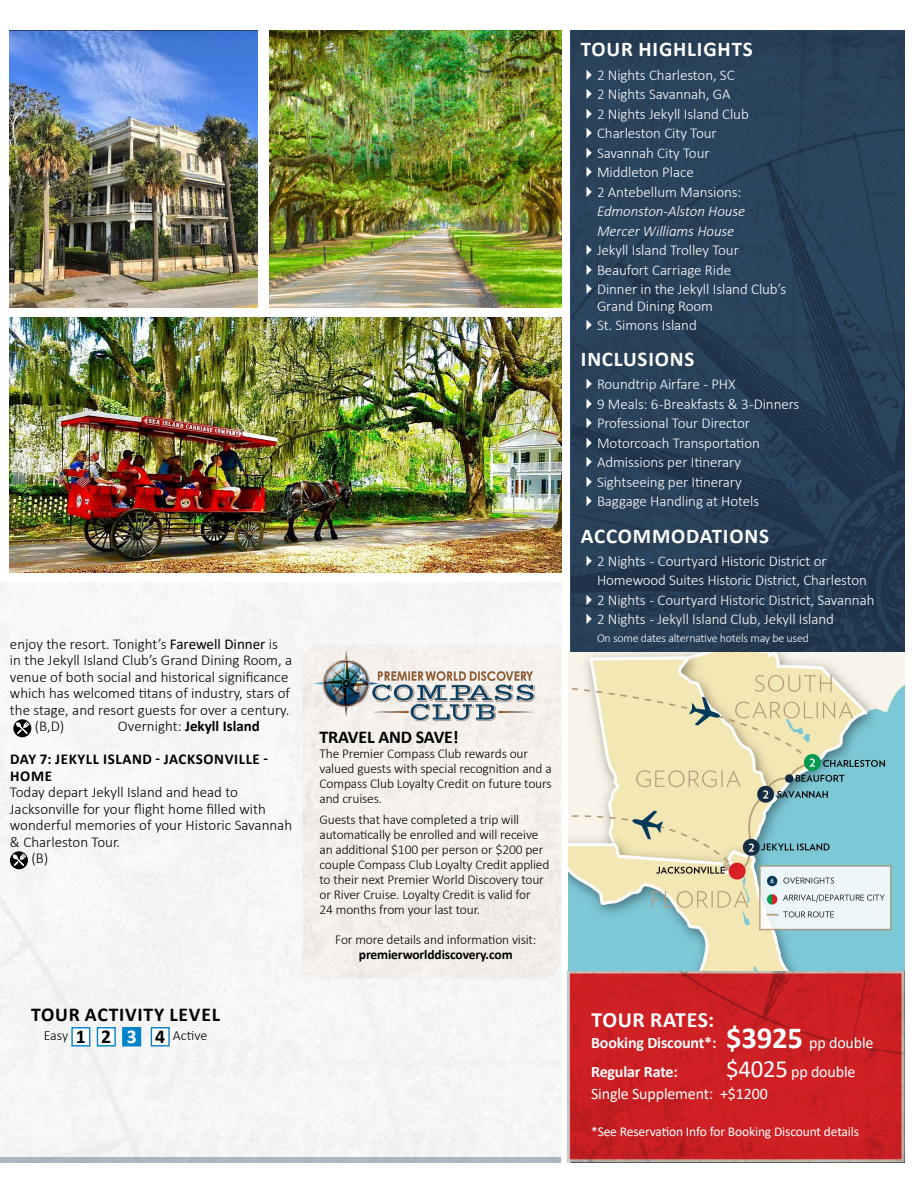
<style>
.page{position:relative;width:918px;height:1188px;background:#fff}
.page>*{position:absolute;margin:0;border:0;box-sizing:border-box;transform-origin:0 0}
.t1{font:700 21.75px "Calibri";letter-spacing:.03em;color:#fff}
.t2{font:700 21px "Calibri";letter-spacing:.04em;color:#fff}
.t3{font:700 19.65px "Calibri";letter-spacing:.04em;color:#000}
.t4{font:700 18px "Calibri";letter-spacing:-.01em;color:#000}
.t5{font:700 16.05px/29.1px "Calibri";letter-spacing:-.01em;color:#fff}
.t6{font:16.05px/21.8px "Calibri";letter-spacing:-.01em;color:#fff}
.t7{font:300 15px/19.5px "Calibri";letter-spacing:-.005em;color:#fff}
.t8{font:300 15px "Calibri";color:#000}
.t9{font:italic 300 15px/19.5px "Calibri";letter-spacing:-.005em;color:#fff}
.t10{font:700 15px/16.5px "Calibri";letter-spacing:.04em;color:#000}
.t11{font:700 15px "Calibri";color:#000}
.t12{font:300 14.1px "Calibri";letter-spacing:-.005em;color:#000}
.t13{font:300 13.5px/15px "Calibri";letter-spacing:-.01em;color:#000}
.t14{font:13.5px "Calibri";letter-spacing:-.01em;color:#fff}
.t15{font:700 13.5px "Calibri";letter-spacing:-.01em;color:#000}
.t16{font:300 12px "Calibri";letter-spacing:-.02em;color:#fff}
.s1{font-weight:400}
.s2{font-weight:300}
.s3{font-weight:700;font-size:19.65px}
.s4{font-weight:700;font-size:19.65px;color:#fff}
.s5{font-size:30.75px}
.s6{font-size:24.75px}
</style>
<div class="page">
<div style="left:0;top:582px;width:562px;height:580px;background:#f6f6f6"></div>
<img style="left:571px;top:30px;width:333px;height:1132px">
<img style="left:569px;top:653px;width:335px;height:317px">
<div style="left:72px;top:1028px;width:18px;height:18px;background:#fff"></div>
<div style="left:71px;top:1027px;width:19px;height:20px;border:1px solid #0083ca"></div>
<div style="left:97px;top:1028px;width:18px;height:18px;background:#fff"></div>
<div style="left:97px;top:1027px;width:19px;height:20px;border:1px solid #0083ca"></div>
<div style="left:123px;top:1028px;width:18px;height:18px;background:#0083ca"></div>
<div style="left:122px;top:1027px;width:19px;height:20px;border:1px solid #0083ca"></div>
<div style="left:151px;top:1028px;width:18px;height:18px;background:#fff"></div>
<div style="left:151px;top:1027px;width:19px;height:20px;border:1px solid #0c7ec0"></div>
<div style="left:0;top:1157px;width:561px;height:5px;background:#abb7c3"></div>
<div style="left:303px;top:644px;width:258px;height:335px;background:#f3efea"></div>
<img style="left:307px;top:646px;width:237px;height:80px">
<img style="left:269px;top:30px;width:293px;height:277px">
<img style="left:10px;top:30px;width:248px;height:277px">
<img style="left:10px;top:318px;width:552px;height:255px">
<svg style="left:13px;top:719px;width:18px;height:18px"></svg>
<svg style="left:16px;top:722px;width:13px;height:12px"></svg>
<svg style="left:10px;top:851px;width:18px;height:18px"></svg>
<svg style="left:13px;top:854px;width:13px;height:12px"></svg>
<svg style="left:587px;top:69px;width:5px;height:11px"></svg>
<svg style="left:587px;top:89px;width:5px;height:10px"></svg>
<svg style="left:587px;top:108px;width:5px;height:11px"></svg>
<svg style="left:587px;top:128px;width:5px;height:10px"></svg>
<svg style="left:587px;top:147px;width:5px;height:11px"></svg>
<svg style="left:587px;top:167px;width:5px;height:10px"></svg>
<svg style="left:587px;top:186px;width:5px;height:11px"></svg>
<svg style="left:587px;top:245px;width:5px;height:10px"></svg>
<svg style="left:587px;top:264px;width:5px;height:11px"></svg>
<svg style="left:587px;top:284px;width:5px;height:10px"></svg>
<svg style="left:587px;top:320px;width:5px;height:10px"></svg>
<svg style="left:587px;top:379px;width:5px;height:10px"></svg>
<svg style="left:587px;top:398px;width:5px;height:11px"></svg>
<svg style="left:587px;top:418px;width:5px;height:10px"></svg>
<svg style="left:587px;top:437px;width:5px;height:11px"></svg>
<svg style="left:587px;top:457px;width:5px;height:10px"></svg>
<svg style="left:587px;top:476px;width:5px;height:11px"></svg>
<svg style="left:587px;top:496px;width:5px;height:10px"></svg>
<svg style="left:587px;top:555px;width:5px;height:11px"></svg>
<svg style="left:587px;top:594px;width:5px;height:11px"></svg>
<svg style="left:587px;top:614px;width:5px;height:10px"></svg>
<p class="t8" style="left:10px;top:635px;width:270px">enjoy the resort. Tonight’s <span class="s1">Farewell Dinner</span> is</p>
<p class="t8" style="left:10px;top:651px;width:284px">in the Jekyll Island Club’s Grand Dining Room, a</p>
<p class="t8" style="left:10px;top:668px;width:280px">venue of both social and historical significance</p>
<p class="t8" style="left:10px;top:684px;width:282px">which has welcomed titans of industry, stars of</p>
<p class="t8" style="left:10px;top:701px;width:281px">the stage, and resort guests for over a century.</p>
<p class="t8" style="left:35px;top:717px;width:31px">(B,D)</p>
<p class="t11" style="left:118px;top:716px;width:143px"><span class="s2">Overnight:</span> Jekyll Island</p>
<p class="t10" style="left:10px;top:751px;width:259px">DAY 7: JEKYLL ISLAND - JACKSONVILLE -<br>HOME</p>
<p class="t8" style="left:10px;top:783px;width:230px">Today depart Jekyll Island and head to</p>
<p class="t8" style="left:10px;top:800px;width:258px">Jacksonville for your flight home filled with</p>
<p class="t8" style="left:10px;top:816px;width:284px">wonderful memories of your Historic Savannah</p>
<p class="t8" style="left:10px;top:833px;width:112px">&amp; Charleston Tour.</p>
<p class="t8" style="left:31px;top:849px;width:18px">(B)</p>
<h3 class="t3" style="left:31px;top:1000px;width:190px">TOUR ACTIVITY LEVEL</h3>
<p class="t12" style="left:44px;top:1026px;width:165px">Easy <span class="s3">1 2</span> <span class="s4">3</span> <span class="s3">4</span> Active</p>
<p class="t4" style="left:319px;top:724px;width:141px">TRAVEL AND SAVE!</p>
<p class="t13" style="left:319px;top:746px;width:234px">The Premier Compass Club rewards our valued guests with special recognition and a Compass Club Loyalty Credit on future tours and cruises.</p>
<p class="t13" style="left:319px;top:812px;width:231px">Guests that have completed a trip will automatically be enrolled and will receive an additional $100 per person or $200 per couple Compass Club Loyalty Credit applied to their next Premier World Discovery tour or River Cruise. Loyalty Credit is valid for<br>24 months from your last tour.</p>
<p class="t13" style="left:335px;top:932px;width:203px">For more details and information visit:</p>
<p class="t15" style="left:359px;top:945px;width:155px">premierworlddiscovery.com</p>
<h2 class="t2" style="left:581px;top:35px;width:173px">TOUR HIGHLIGHTS</h2>
<p class="t7" style="left:597px;top:65px;width:153px">2 Nights Charleston, SC<br>2 Nights Savannah, GA<br>2 Nights Jekyll Island Club<br>Charleston City Tour<br>Savannah City Tour<br>Middleton Place<br>2 Antebellum Mansions:</p>
<p class="t9" style="left:597px;top:201px;width:150px">Edmonston-Alston House<br>Mercer Williams House</p>
<p class="t7" style="left:597px;top:240px;width:191px">Jekyll Island Trolley Tour<br>Beaufort Carriage Ride<br>Dinner in the Jekyll Island Club’s</p>
<p class="t7" style="left:597px;top:296px;width:118px">Grand Dining Room<br>St. Simons Island</p>
<h2 class="t2" style="left:581px;top:344px;width:115px">INCLUSIONS</h2>
<p class="t7" style="left:597px;top:374px;width:204px">Roundtrip Airfare - PHX<br>9 Meals: 6 -Breakfasts &amp; 3 -Dinners<br>Professional Tour Director<br>Motorcoach Transportation<br>Admissions per Itinerary<br>Sightseeing per Itinerary<br>Baggage Handling at Hotels</p>
<h2 class="t2" style="left:581px;top:521px;width:190px">ACCOMMODATIONS</h2>
<p class="t7" style="left:597px;top:551px;width:279px">2 Nights - Courtyard Historic District or Homewood Suites Historic District, Charleston 2 Nights - Courtyard Historic District, Savannah 2 Nights - Jekyll Island Club, Jekyll Island</p>
<p class="t16" style="left:597px;top:631px;width:213px">On some dates alternative hotels may be used</p>
<h1 class="t1" style="left:592px;top:1005px;width:124px">TOUR RATES:</h1>
<p class="t5" style="left:591px;top:1028px;width:284px">Booking Discount*: <span class="s5">$3925</span> <span class="s1">pp double<br></span>Regular Rate:</p>
<p class="t6" style="left:591px;top:1060px;width:266px;text-indent:135px"><span class="s6">$4025</span> pp double<br>Single Supplement: +$1200</p>
<p class="t14" style="left:591px;top:1122px;width:270px">*See Reservation Info for Booking Discount details</p>
</div>
